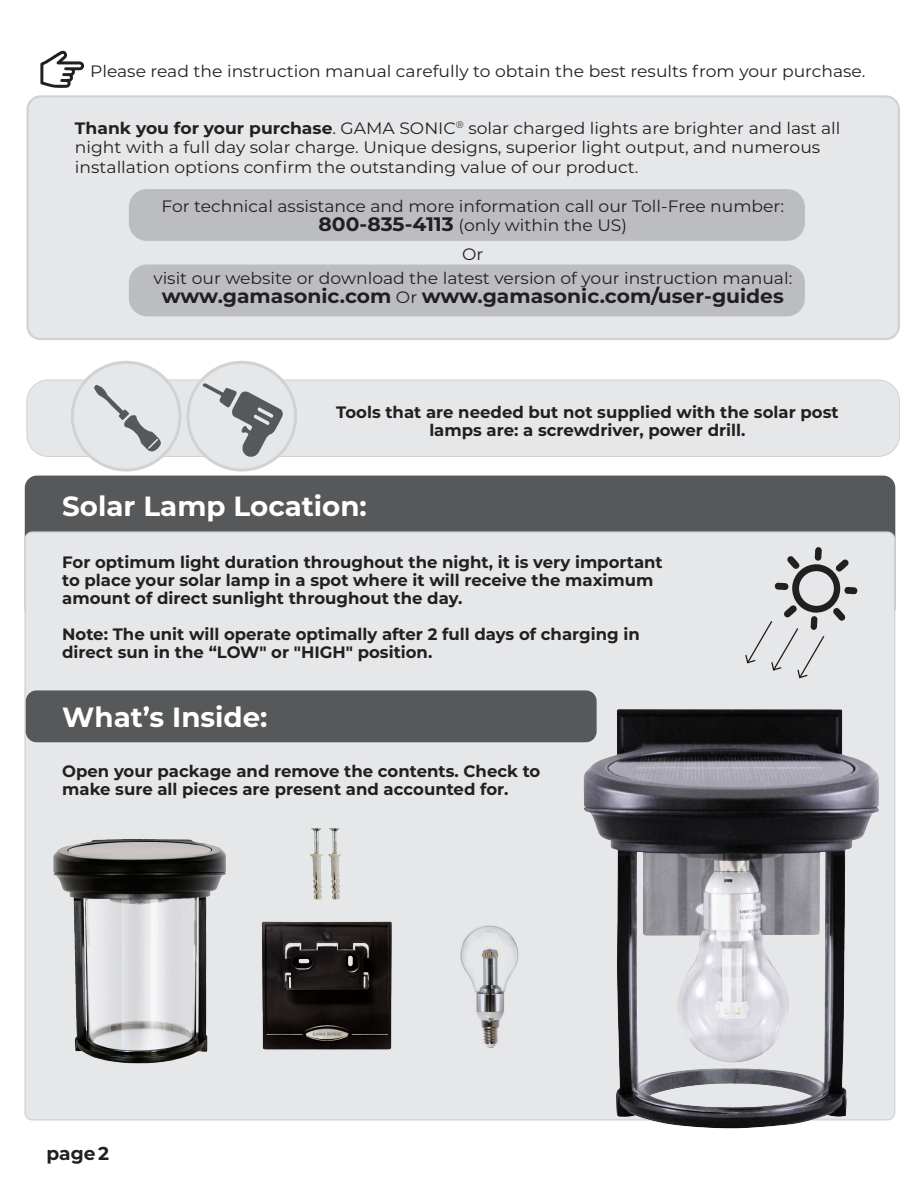
<style>
.page{position:relative;width:918px;height:1188px;background:#fff}
.page>*{position:absolute;margin:0;border:0;box-sizing:border-box;transform-origin:0 0}
.t1{font:700 27.75px "Montserrat";color:#fff}
.t2{font:700 19.5px "Montserrat";color:#231f20;scale:1.04 1}
.t3{font:700 18.6px "Montserrat";color:#231f20}
.t4{font:16.5px/19.5px "Montserrat";color:#231f20;text-align:center;scale:1.04 1}
.t5{font:700 16.5px/18px "Montserrat";color:#231f20}
.s1{font-weight:700}
.s2{font-weight:700;font-size:19.5px}
.s3{font-weight:400;font-size:16.5px}
</style>
<div class="page">
<div style="left:25px;top:476px;width:870px;height:145px;background:#57585a;border-radius:12px"></div>
<div style="left:25px;top:532px;width:870px;height:588px;background:#e6e7e9;border-radius:7px"></div>
<div style="left:26px;top:690px;width:571px;height:52px;background:#57585a;border-radius:11px"></div>
<div style="left:27px;top:380px;width:873px;height:76px;background:#e6e7e9;border-radius:22px"></div>
<div style="left:27px;top:380px;width:873px;height:77px;border:1px solid #d1d2d4;border-radius:22px"></div>
<div style="left:28px;top:96px;width:871px;height:243px;background:#e6e7e9;border-radius:13px"></div>
<div style="left:27px;top:95px;width:873px;height:245px;border:2px solid #d1d2d4;border-radius:13px"></div>
<div style="left:129px;top:189px;width:676px;height:52px;background:#bcbdc0;border-radius:18px"></div>
<div style="left:129px;top:265px;width:676px;height:51px;background:#bcbdc0;border-radius:18px"></div>
<svg style="left:40px;top:50px;width:44px;height:38px"></svg>
<div style="left:72px;top:362px;width:108px;height:108px;background:#e6e7e9;border-radius:50%"></div>
<div style="left:71px;top:361px;width:111px;height:110px;border:3px solid #d1d2d4;border-radius:50%"></div>
<div style="left:188px;top:362px;width:108px;height:108px;background:#e6e7e9;border-radius:50%"></div>
<div style="left:186px;top:361px;width:111px;height:110px;border:3px solid #d1d2d4;border-radius:50%"></div>
<svg style="left:94px;top:385px;width:67px;height:67px"></svg>
<svg style="left:202px;top:383px;width:82px;height:75px"></svg>
<svg style="left:745px;top:547px;width:112px;height:113px"></svg>
<img style="left:310px;top:828px;width:31px;height:72px">
<img style="left:279px;top:921px;width:113px;height:129px">
<img style="left:24px;top:804px;width:255px;height:277px">
<img style="left:460px;top:925px;width:32px;height:123px">
<img style="left:492px;top:660px;width:404px;height:469px">
<p class="t4" style="left:90px;top:60px;width:747px">Please read the instruction manual carefully to obtain the best results from your purchase.</p>
<p class="t4" style="left:75px;top:117px;width:738px;text-align:left"><span class="s1">Thank you for your purchase</span>. GAMA SONIC<sup>®</sup> solar charged lights are brighter and last all night with a full day solar charge. Unique designs, superior light output, and numerous installation options confirm the outstanding value of our product.</p>
<p class="t4" style="left:162px;top:195px;width:600px">For technical assistance and more information call our Toll-Free number:<br><span class="s2">800-835-4113</span> (only within the US)</p>
<p class="t4" style="left:153px;top:241px;width:616px;line-height:24px">Or<br>visit our website or download the latest version of your instruction manual:</p>
<p class="t2" style="left:162px;top:282px;width:600px">www.gamasonic.com <span class="s3">Or</span> www.gamasonic.com/user-guides</p>
<p class="t5" style="left:336px;top:402px;width:504px;text-align:center">Tools that are needed but not supplied with the solar post lamps are: a screwdriver, power drill.</p>
<h1 class="t1" style="left:62px;top:486px;width:306px">Solar Lamp Location:</h1>
<p class="t5" style="left:62px;top:552px;width:602px">For optimum light duration throughout the night, it is very important to place your solar lamp in a spot where it will receive the maximum amount of direct sunlight throughout the day.</p>
<p class="t5" style="left:62px;top:624px;width:579px">Note: The unit will operate optimally after 2 full days of charging in direct sun in the “LOW" or "HIGH" position.</p>
<h1 class="t1" style="left:62px;top:697px;width:207px">What’s Inside:</h1>
<p class="t5" style="left:62px;top:761px;width:480px">Open your package and remove the contents. Check to make sure all pieces are present and accounted for.</p>
<p class="t3" style="left:47px;top:1140px;width:64px">page 2</p>
</div>
